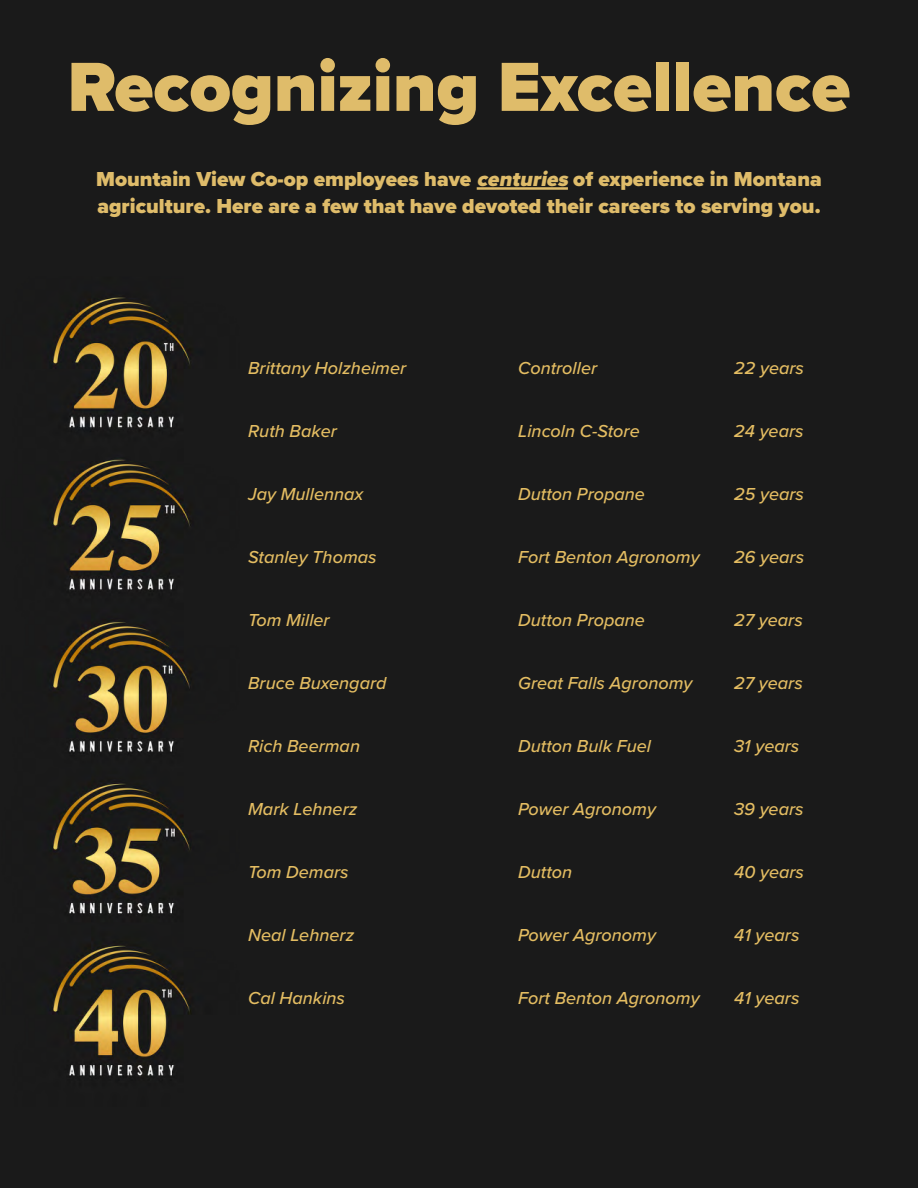
<style>
.page{position:relative;width:918px;height:1188px;background:#1a1a1a}
.page>*{position:absolute;margin:0;border:0;box-sizing:border-box;transform-origin:0 0}
.t1{font:900 72px "Proxima Nova";color:#dfbc6a}
.t2{font:900 21px/27px "Proxima Nova";color:#dfbc6a}
.t3{font:italic 500 18px "Proxima Nova";color:#e4bd62}
.s1{font-style:italic}
</style>
<div class="page">
<hr style="left:477px;top:187px;width:91px;height:3px;background:#dfbc6a">
<h1 class="t1" style="left:68px;top:33px;width:784px">Recognizing Excellence</h1>
<p class="t2" style="left:96px;top:165px;width:727px">Mountain View Co-op employees have <span class="s1">centuries</span> of experience in Montana agriculture. Here are a few that have devoted their careers to serving you.</p>
<p class="t3" style="left:248px;top:355px;width:160px">Brittany Holzheimer</p>
<p class="t3" style="left:518px;top:355px;width:81px">Controller</p>
<p class="t3" style="left:734px;top:355px;width:71px">22 years</p>
<p class="t3" style="left:248px;top:418px;width:90px">Ruth Baker</p>
<p class="t3" style="left:518px;top:418px;width:123px">Lincoln C-Store</p>
<p class="t3" style="left:734px;top:418px;width:71px">24 years</p>
<p class="t3" style="left:248px;top:481px;width:117px">Jay Mullennax</p>
<p class="t3" style="left:518px;top:481px;width:128px">Dutton Propane</p>
<p class="t3" style="left:734px;top:481px;width:71px">25 years</p>
<p class="t3" style="left:248px;top:544px;width:130px">Stanley Thomas</p>
<p class="t3" style="left:518px;top:544px;width:183px">Fort Benton Agronomy</p>
<p class="t3" style="left:734px;top:544px;width:71px">26 years</p>
<p class="t3" style="left:248px;top:607px;width:83px">Tom Miller</p>
<p class="t3" style="left:518px;top:607px;width:128px">Dutton Propane</p>
<p class="t3" style="left:734px;top:607px;width:70px">27 years</p>
<p class="t3" style="left:248px;top:670px;width:140px">Bruce Buxengard</p>
<p class="t3" style="left:518px;top:670px;width:176px">Great Falls Agronomy</p>
<p class="t3" style="left:734px;top:670px;width:70px">27 years</p>
<p class="t3" style="left:248px;top:733px;width:113px">Rich Beerman</p>
<p class="t3" style="left:518px;top:733px;width:134px">Dutton Bulk Fuel</p>
<p class="t3" style="left:734px;top:733px;width:67px">31 years</p>
<p class="t3" style="left:248px;top:796px;width:111px">Mark Lehnerz</p>
<p class="t3" style="left:518px;top:796px;width:139px">Power Agronomy</p>
<p class="t3" style="left:734px;top:796px;width:71px">39 years</p>
<p class="t3" style="left:248px;top:859px;width:102px">Tom Demars</p>
<p class="t3" style="left:518px;top:859px;width:56px">Dutton</p>
<p class="t3" style="left:734px;top:859px;width:71px">40 years</p>
<p class="t3" style="left:248px;top:922px;width:108px">Neal Lehnerz</p>
<p class="t3" style="left:518px;top:922px;width:139px">Power Agronomy</p>
<p class="t3" style="left:734px;top:922px;width:67px">41 years</p>
<p class="t3" style="left:248px;top:985px;width:98px">Cal Hankins</p>
<p class="t3" style="left:518px;top:985px;width:183px">Fort Benton Agronomy</p>
<p class="t3" style="left:734px;top:985px;width:67px">41 years</p>
</div>
